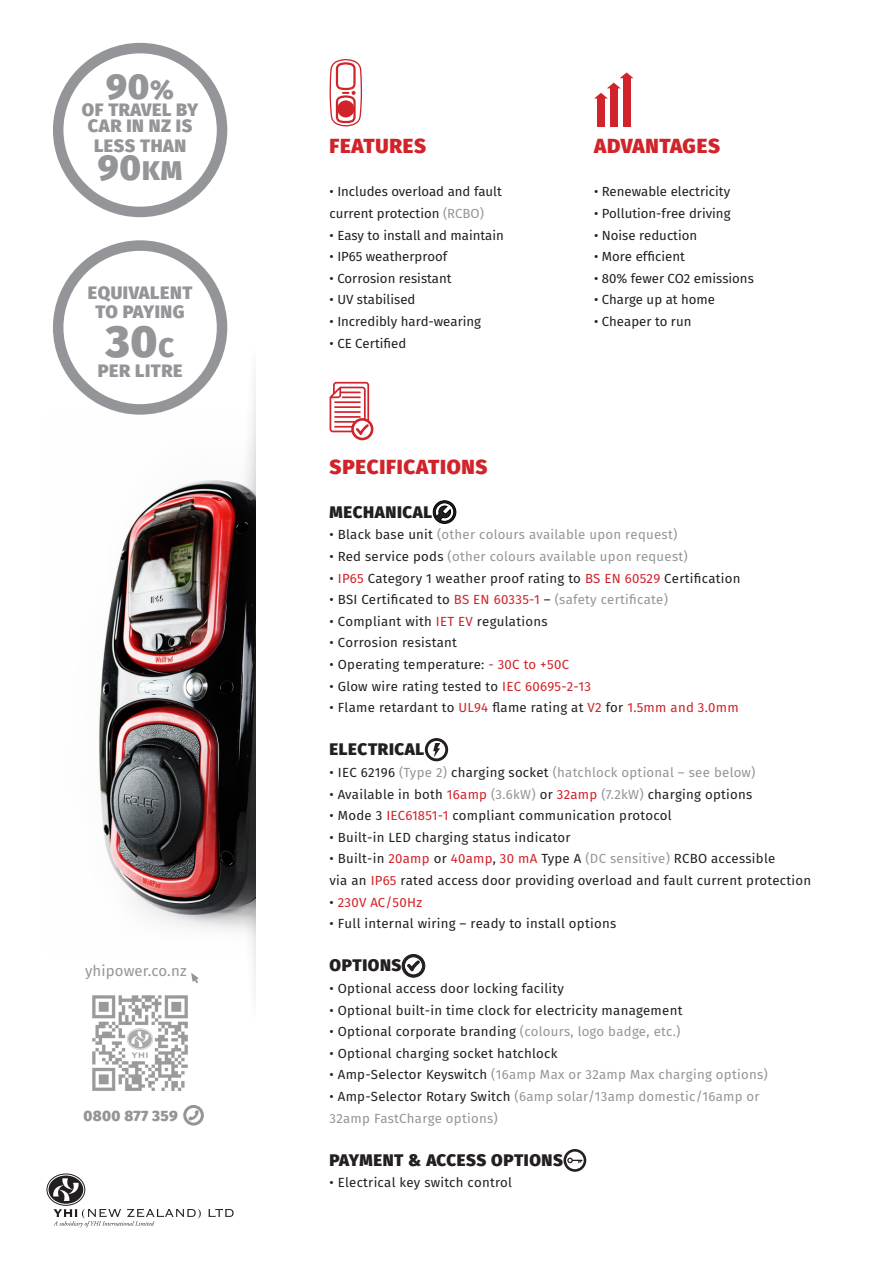
<style>
.page{position:relative;width:893px;height:1263px;background:#fff}
.page>*{position:absolute;margin:0;border:0;box-sizing:border-box;transform-origin:0 0}
.t1{font:800 45px "Fira Sans";color:#939598}
.t2{font:800 36px "Fira Sans";color:#939598}
.t3{font:800 20.4px "Fira Sans";letter-spacing:.035em;color:#d1232a}
.t4{font:800 18px/16.5px "Fira Sans";letter-spacing:.03em;color:#939598;text-align:center}
.t5{font:800 16.8px "Fira Sans";letter-spacing:.035em;color:#231f20}
.t6{font:15px "Fira Sans";letter-spacing:.01em;color:#939598}
.t7{font:800 15px "Fira Sans";letter-spacing:.02em;color:#939598}
.t8{font:13.2px/21.6px "Fira Sans";letter-spacing:.02em;color:#231f20}
.t9{font:13.2px/21.6px "Fira Sans";letter-spacing:.02em;color:#939598}
.t10{font:13.2px/21.6px "Fira Sans";color:#231f20}
.t11{font:13.2px "Fira Sans";letter-spacing:.02em;color:#d1232a}
.s1{font-size:27px}
.s2{color:#939598}
.s3{color:#231f20}
.s4{color:#d1232a}
</style>
<div class="page">
<img style="left:99px;top:414px;width:128px;height:516px">
<div style="left:227px;top:335px;width:258px;height:697px;background:#231f20;opacity:.45"></div>
<div style="left:257px;top:322px;width:636px;height:723px;background:#fff"></div>
<svg style="left:330px;top:382px;width:43px;height:58px"></svg>
<svg style="left:433px;top:500px;width:23px;height:24px"></svg>
<svg style="left:425px;top:738px;width:23px;height:23px"></svg>
<svg style="left:402px;top:954px;width:23px;height:23px"></svg>
<svg style="left:563px;top:1149px;width:23px;height:23px"></svg>
<img style="left:92px;top:983px;width:105px;height:108px">
<svg style="left:330px;top:59px;width:32px;height:67px"></svg>
<div style="left:337px;top:100px;width:17px;height:17px;background:#d1232a;border-radius:50%"></div>
<div style="left:597px;top:96px;width:8px;height:30px;background:#d1232a"></div>
<div style="left:610px;top:88px;width:8px;height:38px;background:#d1232a"></div>
<div style="left:623px;top:78px;width:7px;height:48px;background:#d1232a"></div>
<svg style="left:594px;top:72px;width:39px;height:27px"></svg>
<div style="left:53px;top:43px;width:174px;height:174px;border:10px solid #939598;border-radius:50%"></div>
<div style="left:53px;top:240px;width:174px;height:175px;border:10px solid #939598;border-radius:50%"></div>
<svg style="left:208px;top:1209px;width:26px;height:8px"></svg>
<div style="left:47px;top:1174px;width:38px;height:31px;border:1px solid #231f20;border-radius:50%"></div>
<svg style="left:49px;top:1175px;width:152px;height:52px"></svg>
<svg style="left:191px;top:973px;width:8px;height:10px"></svg>
<svg style="left:188px;top:1110px;width:11px;height:10px"></svg>
<div style="left:183px;top:1105px;width:21px;height:20px;border:3px solid #939598;border-radius:50%"></div>
<p class="t2" style="left:106px;top:61px;width:69px">90<span class="s1">%</span></p>
<p class="t4" style="left:82px;top:101px;width:118px">OF TRAVEL BY<br>CAR IN NZ IS</p>
<p class="t4" style="left:94px;top:137px;width:94px">LESS THAN</p>
<p class="t2" style="left:98px;top:142px;width:86px">90<span class="s1">KM</span></p>
<p class="t4" style="left:88px;top:283px;width:106px;line-height:19.5px">EQUIVALENT<br>TO PAYING</p>
<p class="t1" style="left:106px;top:310px;width:70px">30<span class="s1">C</span></p>
<p class="t4" style="left:98px;top:362px;width:86px">PER LITRE</p>
<p class="t6" style="left:85px;top:960px;width:103px">yhipower.co.nz</p>
<p class="t7" style="left:83px;top:1105px;width:96px">0800 877 359</p>
<p class="t3" style="left:330px;top:132px;width:98px">FEATURES</p>
<p class="t10" style="left:330px;top:181px;width:174px">• Includes overload and fault current protection <span class="s2">(RCBO)</span></p>
<p class="t10" style="left:330px;top:224px;width:176px">• Easy to install and maintain</p>
<p class="t10" style="left:330px;top:246px;width:119px">• IP65 weatherproof</p>
<p class="t10" style="left:330px;top:267px;width:124px">• Corrosion resistant</p>
<p class="t10" style="left:330px;top:289px;width:87px">• UV stabilised</p>
<p class="t10" style="left:330px;top:310px;width:153px">• Incredibly hard-wearing</p>
<p class="t10" style="left:330px;top:332px;width:78px">• CE Certified</p>
<p class="t3" style="left:594px;top:132px;width:127px">ADVANTAGES</p>
<p class="t10" style="left:594px;top:181px;width:138px">• Renewable electricity</p>
<p class="t10" style="left:594px;top:202px;width:138px">• Pollution-free driving</p>
<p class="t10" style="left:594px;top:224px;width:105px">• Noise reduction</p>
<p class="t10" style="left:594px;top:246px;width:92px">• More efficient</p>
<p class="t10" style="left:594px;top:267px;width:161px">• 80% fewer CO2 emissions</p>
<p class="t10" style="left:594px;top:289px;width:123px">• Charge up at home</p>
<p class="t10" style="left:594px;top:310px;width:99px">• Cheaper to run</p>
<p class="t3" style="left:330px;top:453px;width:159px">SPECIFICATIONS</p>
<p class="t5" style="left:330px;top:500px;width:104px">MECHANICAL</p>
<p class="t9" style="left:330px;top:524px;width:349px"><span class="s3">• Black base unit</span> (other colours available upon request)</p>
<p class="t9" style="left:330px;top:545px;width:360px"><span class="s3">• Red service pods</span> (other colours available upon request)</p>
<p class="t8" style="left:330px;top:567px;width:413px">• <span class="s4">IP65</span> Category 1 weather proof rating to <span class="s4">BS EN 60529</span> Certification</p>
<p class="t8" style="left:330px;top:589px;width:340px">• BSI Certificated to <span class="s4">BS EN 60335-1</span> – <span class="s2">(safety certificate)</span></p>
<p class="t8" style="left:330px;top:610px;width:219px">• Compliant with <span class="s4">IET EV</span> regulations</p>
<p class="t8" style="left:330px;top:632px;width:129px">• Corrosion resistant</p>
<p class="t8" style="left:330px;top:653px;width:241px">• Operating temperature: <span class="s4">- 30C to +50C</span></p>
<p class="t8" style="left:330px;top:675px;width:263px">• Glow wire rating tested to <span class="s4">IEC 60695-2-13</span></p>
<p class="t8" style="left:330px;top:697px;width:411px">• Flame retardant to <span class="s4">UL94</span> flame rating at <span class="s4">V2</span> for <span class="s4">1.5mm and 3.0mm</span></p>
<p class="t5" style="left:330px;top:738px;width:96px">ELECTRICAL</p>
<p class="t9" style="left:330px;top:761px;width:427px"><span class="s3">• IEC 62196</span> (Type 2) <span class="s3">charging socket</span> (hatchlock optional – see below)</p>
<p class="t8" style="left:330px;top:783px;width:424px">• Available in both <span class="s4">16amp</span> <span class="s2">(3.6kW)</span> or <span class="s4">32amp</span> <span class="s2">(7.2kW)</span> charging options</p>
<p class="t8" style="left:330px;top:805px;width:344px">• Mode 3 <span class="s4">IEC61851-1</span> compliant communication protocol</p>
<p class="t8" style="left:330px;top:826px;width:243px">• Built-in LED charging status indicator</p>
<p class="t8" style="left:330px;top:848px;width:483px">• Built-in <span class="s4">20amp</span> or <span class="s4">40amp</span>, <span class="s4">30 mA</span> Type A <span class="s2">(DC sensitive)</span> RCBO accessible<br>via an <span class="s4">IP65</span> rated access door providing overload and fault current protection</p>
<p class="t11" style="left:330px;top:893px;width:94px"><span class="s3">•</span> 230V AC/50Hz</p>
<p class="t8" style="left:330px;top:913px;width:288px">• Full internal wiring – ready to install options</p>
<p class="t5" style="left:330px;top:954px;width:73px">OPTIONS</p>
<p class="t8" style="left:330px;top:977px;width:236px">• Optional access door locking facility</p>
<p class="t8" style="left:330px;top:999px;width:354px">• Optional built-in time clock for electricity management</p>
<p class="t8" style="left:330px;top:1021px;width:352px">• Optional corporate branding <span class="s2">(colours, logo badge, etc.)</span></p>
<p class="t8" style="left:330px;top:1042px;width:229px">• Optional charging socket hatchlock</p>
<p class="t9" style="left:330px;top:1064px;width:440px"><span class="s3">• Amp-Selector Keyswitch</span> (16amp Max or 32amp Max charging options)</p>
<p class="t9" style="left:330px;top:1085px;width:432px"><span class="s3">• Amp-Selector Rotary Switch</span> (6amp solar/13amp domestic/16amp or<br>32amp FastCharge options)</p>
<p class="t5" style="left:330px;top:1148px;width:235px">PAYMENT &amp; ACCESS OPTIONS</p>
<p class="t8" style="left:330px;top:1172px;width:184px">• Electrical key switch control</p>
</div>
